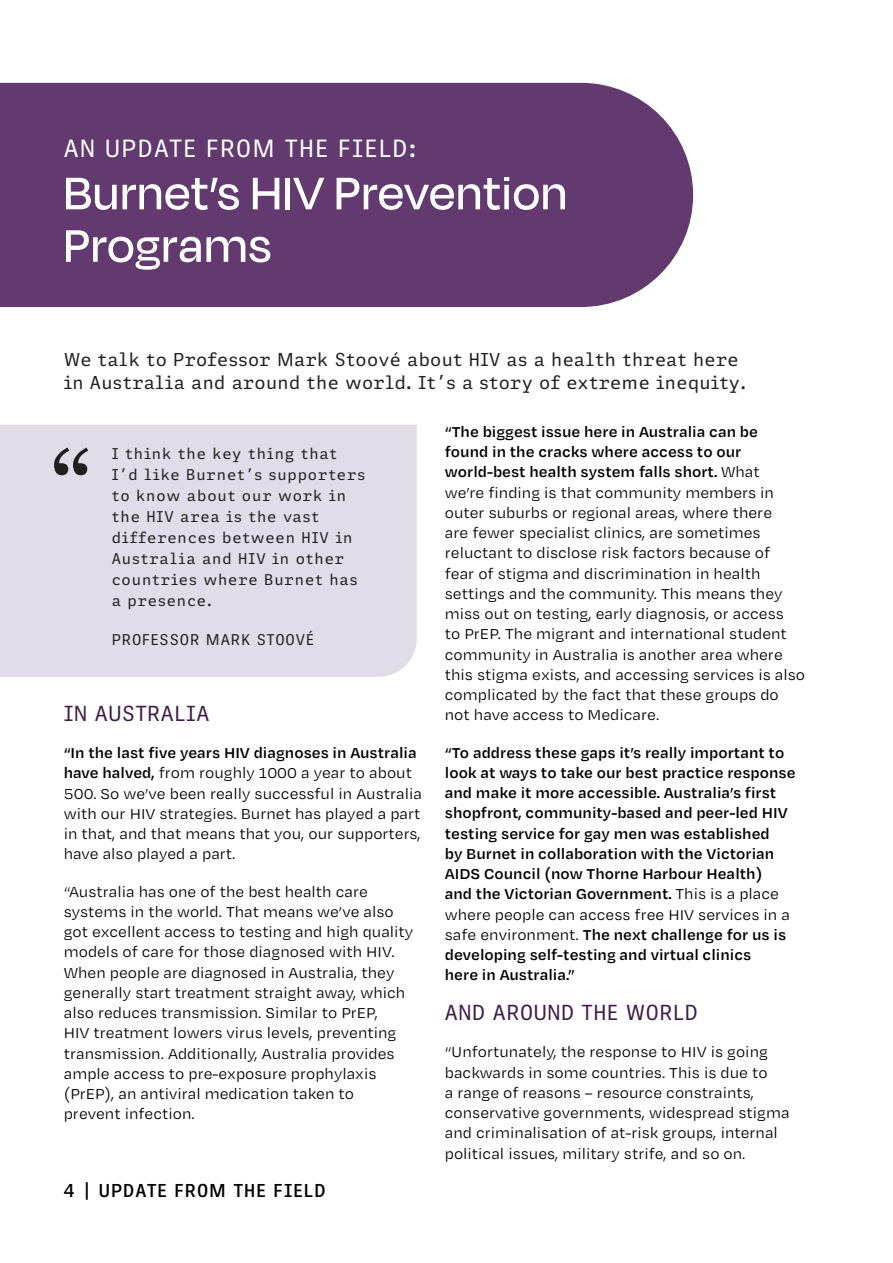
<style>
.page{position:relative;width:893px;height:1263px;background:#fff}
.page>*{position:absolute;margin:0;border:0;box-sizing:border-box;transform-origin:0 0}
.t1{font:105px "Georgia";color:#231f20}
.t2{font:500 52.5px/52.5px "Degular Display";letter-spacing:.03em;color:#fff}
.t3{font:24px "Adelle Mono Flex";letter-spacing:.06em;color:#fff}
.t4{font:21px "Adelle Mono Flex";letter-spacing:.03em;color:#3f1d48}
.t5{font:18px/23.2px "Adelle Mono Flex";letter-spacing:.02em;color:#231f20}
.t6{font:600 18px "Adelle Mono Flex";letter-spacing:.06em;color:#000}
.t7{font:16.5px/20.2px "Degular Text";color:#000}
.t8{font:600 16.5px/20.2px "Degular Text";color:#000}
.t9{font:15px/21px "Adelle Mono Flex";letter-spacing:.06em;color:#231f20}
.s1{font-weight:600}
.s2{font-weight:400}
</style>
<div class="page">
<div style="left:0;top:425px;width:417px;height:252px;background:#e0dde8"></div>
<div style="left:0;top:83px;width:693px;height:224px;background:#633a70"></div>
<h3 class="t3" style="left:64px;top:133px;width:354px">AN UPDATE FROM THE FIELD:</h3>
<h2 class="t2" style="left:64px;top:165px;width:505px">Burnet’s HIV Prevention<br>Programs</h2>
<p class="t5" style="left:64px;top:348px;width:684px">We talk to Professor Mark Stoové about HIV as a health threat here in Australia and around the world. It’s a story of extreme inequity.</p>
<h1 class="t1" style="left:50px;top:413px;width:45px">“</h1>
<p class="t9" style="left:112px;top:443px;width:255px">I think the key thing that<br>I’d like Burnet’s supporters to know about our work in the HIV area is the vast differences between HIV in<br>Australia and HIV in other countries where Burnet has a presence.</p>
<p class="t9" style="left:112px;top:628px;width:204px">PROFESSOR MARK STOOVÉ</p>
<p class="t4" style="left:64px;top:700px;width:147px">IN AUSTRALIA</p>
<p class="t7" style="left:64px;top:742px;width:360px"><span class="s1">“In the last five years HIV diagnoses in Australia have halved,</span> from roughly 1000 a year to about 500. So we’ve been really successful in Australia with our HIV strategies. Burnet has played a part in that, and that means that you, our supporters, have also played a part.</p>
<p class="t7" style="left:64px;top:880px;width:351px">“Australia has one of the best health care systems in the world. That means we’ve also got excellent access to testing and high quality models of care for those diagnosed with HIV.<br>When people are diagnosed in Australia, they generally start treatment straight away, which also reduces transmission. Similar to PrEP,<br>HIV treatment lowers virus levels, preventing transmission. Additionally, Australia provides ample access to pre-exposure prophylaxis (PrEP), an antiviral medication taken to prevent infection.</p>
<p class="t6" style="left:64px;top:1180px;width:263px">4 | UPDATE FROM THE FIELD</p>
<p class="t7" style="left:445px;top:421px;width:362px"><span class="s1">“The biggest issue here in Australia can be found in the cracks where access to our world-best health system falls short.</span> What<br>we’re finding is that community members in outer suburbs or regional areas, where there<br>are fewer specialist clinics, are sometimes reluctant to disclose risk factors because of<br>fear of stigma and discrimination in health settings and the community. This means they miss out on testing, early diagnosis, or access<br>to PrEP. The migrant and international student community in Australia is another area where this stigma exists, and accessing services is also complicated by the fact that these groups do not have access to Medicare.</p>
<p class="t8" style="left:445px;top:741px;width:352px">“To address these gaps it’s really important to look at ways to take our best practice response and make it more accessible. Australia’s first shopfront, community-based and peer-led HIV testing service for gay men was established<br>by Burnet in collaboration with the Victorian AIDS Council (now Thorne Harbour Health)<br>and the Victorian Government. <span class="s2">This is a place where people can access free HIV services in a safe environment.</span> The next challenge for us is developing self-testing and virtual clinics<br>here in Australia.”</p>
<p class="t4" style="left:445px;top:1000px;width:254px">AND AROUND THE WORLD</p>
<p class="t7" style="left:445px;top:1041px;width:346px">“Unfortunately, the response to HIV is going backwards in some countries. This is due to<br>a range of reasons – resource constraints, conservative governments, widespread stigma and criminalisation of at-risk groups, internal political issues, military strife, and so on.</p>
</div>
